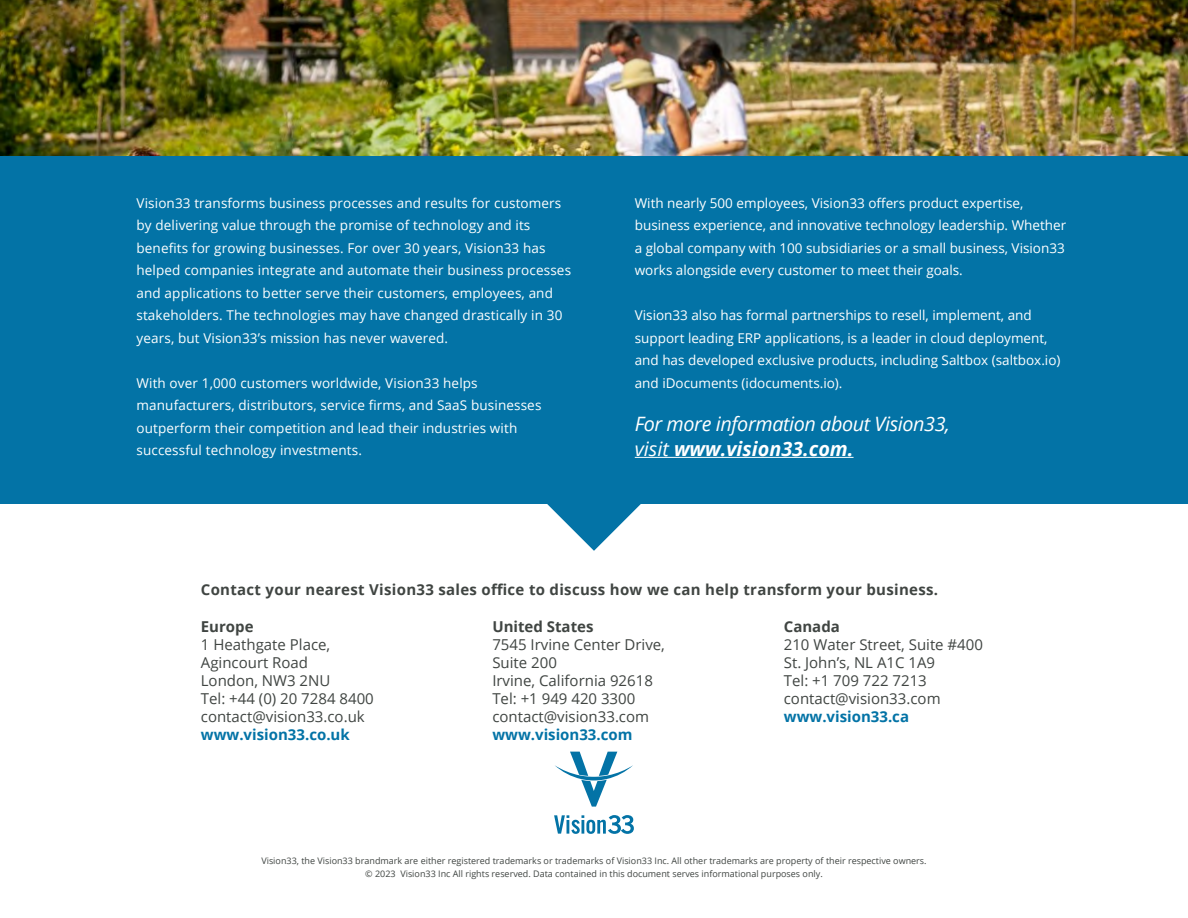
<style>
.page{position:relative;width:1188px;height:918px;background:#fff}
.page>*{position:absolute;margin:0;border:0;box-sizing:border-box;transform-origin:0 0}
.t1{font:italic 19.8px/24.8px "Open Sans";letter-spacing:-.02em;color:#fff}
.t2{font:15px/18px "Open Sans";color:#404542}
.t3{font:700 15px "Open Sans";letter-spacing:.02em;color:#404542}
.t4{font:700 15px "Open Sans";color:#0373a6}
.t5{font:700 15px "Open Sans";color:#404542}
.t6{font:13.5px/22.5px "Open Sans";letter-spacing:.01em;color:#fff}
.t7{font:9px/13.5px "Open Sans";color:#404542;text-align:center}
.s1{font-weight:700}
</style>
<div class="page">
<img style="left:0;top:0;width:1188px;height:157px">
<svg style="left:547px;top:504px;width:94px;height:47px"></svg>
<svg style="left:555px;top:752px;width:78px;height:55px"></svg>
<svg style="left:554px;top:815px;width:80px;height:19px"></svg>
<div style="left:0;top:157px;width:1188px;height:347px;background:#0373a6"></div>
<hr style="left:635px;top:457px;width:219px;height:1px;background:#fff">
<p class="t6" style="left:136px;top:191px;width:436px">Vision33 transforms business processes and results for customers by delivering value through the promise of technology and its benefits for growing businesses. For over 30 years, Vision33 has helped companies integrate and automate their business processes and applications to better serve their customers, employees, and stakeholders. The technologies may have changed drastically in 30 years, but Vision33’s mission has never wavered.</p>
<p class="t6" style="left:136px;top:371px;width:406px">With over 1,000 customers worldwide, Vision33 helps manufacturers, distributors, service firms, and SaaS businesses outperform their competition and lead their industries with successful technology investments.</p>
<p class="t6" style="left:635px;top:191px;width:433px">With nearly 500 employees, Vision33 offers product expertise, business experience, and innovative technology leadership. Whether a global company with 100 subsidiaries or a small business, Vision33 works alongside every customer to meet their goals.</p>
<p class="t6" style="left:635px;top:304px;width:427px">Vision33 also has formal partnerships to resell, implement, and support leading ERP applications, is a leader in cloud deployment, and has developed exclusive products, including Saltbox (saltbox.io) and iDocuments (idocuments.io).</p>
<h1 class="t1" style="left:635px;top:411px;width:317px">For more information about Vision33, visit <span class="s1">www.vision33.com.</span></h1>
<p class="t3" style="left:201px;top:579px;width:739px">Contact your nearest Vision33 sales office to discuss how we can help transform your business.</p>
<p class="t3" style="left:201px;top:616px;width:54px">Europe</p>
<p class="t2" style="left:201px;top:636px;width:174px">1 Heathgate Place,<br>Agincourt Road<br>London, NW3 2NU<br>Tel: +44 (0) 20 7284 8400 contact@vision33.co.uk</p>
<p class="t4" style="left:201px;top:724px;width:150px">www.vision33.co.uk</p>
<p class="t5" style="left:492px;top:616px;width:103px">United States</p>
<p class="t2" style="left:492px;top:636px;width:174px">7545 Irvine Center Drive,<br>Suite 200<br>Irvine, California 92618<br>Tel: +1 949 420 3300 contact@vision33.com</p>
<p class="t4" style="left:492px;top:724px;width:142px">www.vision33.com</p>
<p class="t3" style="left:784px;top:616px;width:58px">Canada</p>
<p class="t2" style="left:784px;top:636px;width:201px">210 Water Street, Suite #400<br>St. John’s, NL A1C 1A9<br>Tel: +1 709 722 7213 contact@vision33.com</p>
<p class="t4" style="left:784px;top:706px;width:127px">www.vision33.ca</p>
<p class="t7" style="left:261px;top:854px;width:667px">Vision33, the Vision33 brandmark are either registered trademarks or trademarks of Vision33 Inc. All other trademarks are property of their respective owners. © 2023 Vision33 Inc All rights reserved. Data contained in this document serves informational purposes only.</p>
</div>
